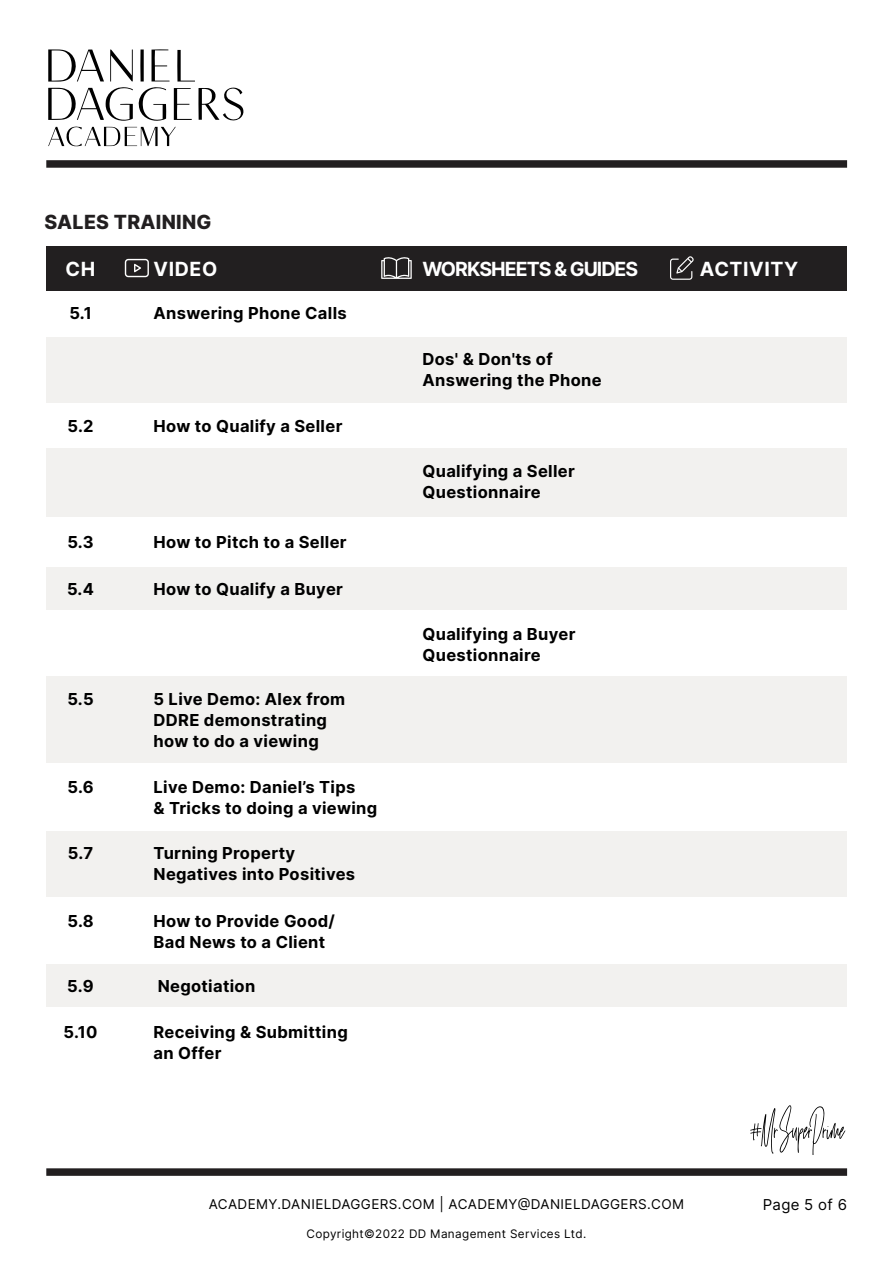
<style>
.page{position:relative;width:893px;height:1263px;background:#fff}
.page>*{position:absolute;margin:0;border:0;box-sizing:border-box;transform-origin:0 0}
.t1{font:700 19.5px "Inter";letter-spacing:-.05em;color:#fff}
.t2{font:800 19.5px "Inter";letter-spacing:.015em;color:#221f20}
.t3{font:700 19.5px "Inter";letter-spacing:.03em;color:#fff}
.t4{font:700 16.5px/21px "Inter";letter-spacing:.02em;color:#000}
.t5{font:15px "Inter";letter-spacing:.02em;color:#000}
.t6{font:13.5px "Inter";letter-spacing:.03em;color:#000}
.t7{font:11.7px "Inter";letter-spacing:.03em;color:#000}
</style>
<div class="page">
<div style="left:46px;top:246px;width:801px;height:44px;background:#221f20"></div>
<div style="left:46px;top:337px;width:801px;height:66px;background:#f2f1ef"></div>
<div style="left:46px;top:449px;width:801px;height:68px;background:#f2f1ef"></div>
<div style="left:46px;top:567px;width:801px;height:43px;background:#f2f1ef"></div>
<div style="left:46px;top:677px;width:801px;height:86px;background:#f2f1ef"></div>
<div style="left:46px;top:831px;width:801px;height:65px;background:#f2f1ef"></div>
<div style="left:46px;top:964px;width:801px;height:43px;background:#f2f1ef"></div>
<svg style="left:750px;top:1105px;width:95px;height:50px"></svg>
<svg style="left:48px;top:49px;width:196px;height:97px"></svg>
<div style="left:46px;top:160px;width:801px;height:8px;background:#221f20"></div>
<div style="left:46px;top:1168px;width:801px;height:8px;background:#221f20"></div>
<svg style="left:670px;top:256px;width:24px;height:24px"></svg>
<svg style="left:381px;top:257px;width:31px;height:22px"></svg>
<svg style="left:125px;top:259px;width:24px;height:18px"></svg>
<p class="t2" style="left:45px;top:208px;width:168px">SALES TRAINING</p>
<p class="t1" style="left:66px;top:254px;width:31px">CH</p>
<p class="t1" style="left:154px;top:254px;width:65px">VIDEO</p>
<p class="t1" style="left:422px;top:254px;width:217px">WORKSHEETS &amp; GUIDES</p>
<p class="t3" style="left:700px;top:254px;width:100px">ACTIVITY</p>
<p class="t4" style="left:69px;top:302px;width:24px">5.1</p>
<p class="t4" style="left:154px;top:302px;width:195px">Answering Phone Calls</p>
<p class="t4" style="left:422px;top:348px;width:181px">Dos' &amp; Don'ts of<br>Answering the Phone</p>
<p class="t4" style="left:67px;top:415px;width:28px">5.2</p>
<p class="t4" style="left:154px;top:415px;width:190px">How to Qualify a Seller</p>
<p class="t4" style="left:67px;top:531px;width:28px">5.3</p>
<p class="t4" style="left:154px;top:531px;width:195px">How to Pitch to a Seller</p>
<p class="t4" style="left:154px;top:578px;width:191px">How to Qualify a Buyer</p>
<p class="t4" style="left:67px;top:578px;width:29px">5.4</p>
<p class="t4" style="left:67px;top:688px;width:28px">5.5</p>
<p class="t4" style="left:154px;top:688px;width:193px">5 Live Demo: Alex from<br>DDRE demonstrating how to do a viewing</p>
<p class="t4" style="left:67px;top:776px;width:28px">5.6</p>
<p class="t4" style="left:154px;top:776px;width:225px">Live Demo: Daniel’s Tips<br>&amp; Tricks to doing a viewing</p>
<p class="t4" style="left:68px;top:842px;width:27px">5.7</p>
<p class="t4" style="left:154px;top:842px;width:203px">Turning Property<br>Negatives into Positives</p>
<p class="t4" style="left:67px;top:910px;width:28px">5.8</p>
<p class="t4" style="left:154px;top:910px;width:183px">How to Provide Good/<br>Bad News to a Client</p>
<p class="t4" style="left:67px;top:975px;width:28px">5.9</p>
<p class="t4" style="left:158px;top:975px;width:99px">Negotiation</p>
<p class="t4" style="left:64px;top:1021px;width:36px">5.10</p>
<p class="t4" style="left:154px;top:1021px;width:196px">Receiving &amp; Submitting an Offer</p>
<p class="t4" style="left:422px;top:460px;width:154px">Qualifying a Seller<br>Questionnaire</p>
<p class="t4" style="left:422px;top:623px;width:154px">Qualifying a Buyer<br>Questionnaire</p>
<p class="t6" style="left:209px;top:1194px;width:477px">ACADEMY.DANIELDAGGERS.COM | ACADEMY@DANIELDAGGERS.COM</p>
<p class="t7" style="left:307px;top:1225px;width:281px">Copyright©2022 DD Management Services Ltd.</p>
<p class="t5" style="left:763px;top:1194px;width:86px">Page 5 of 6</p>
</div>
